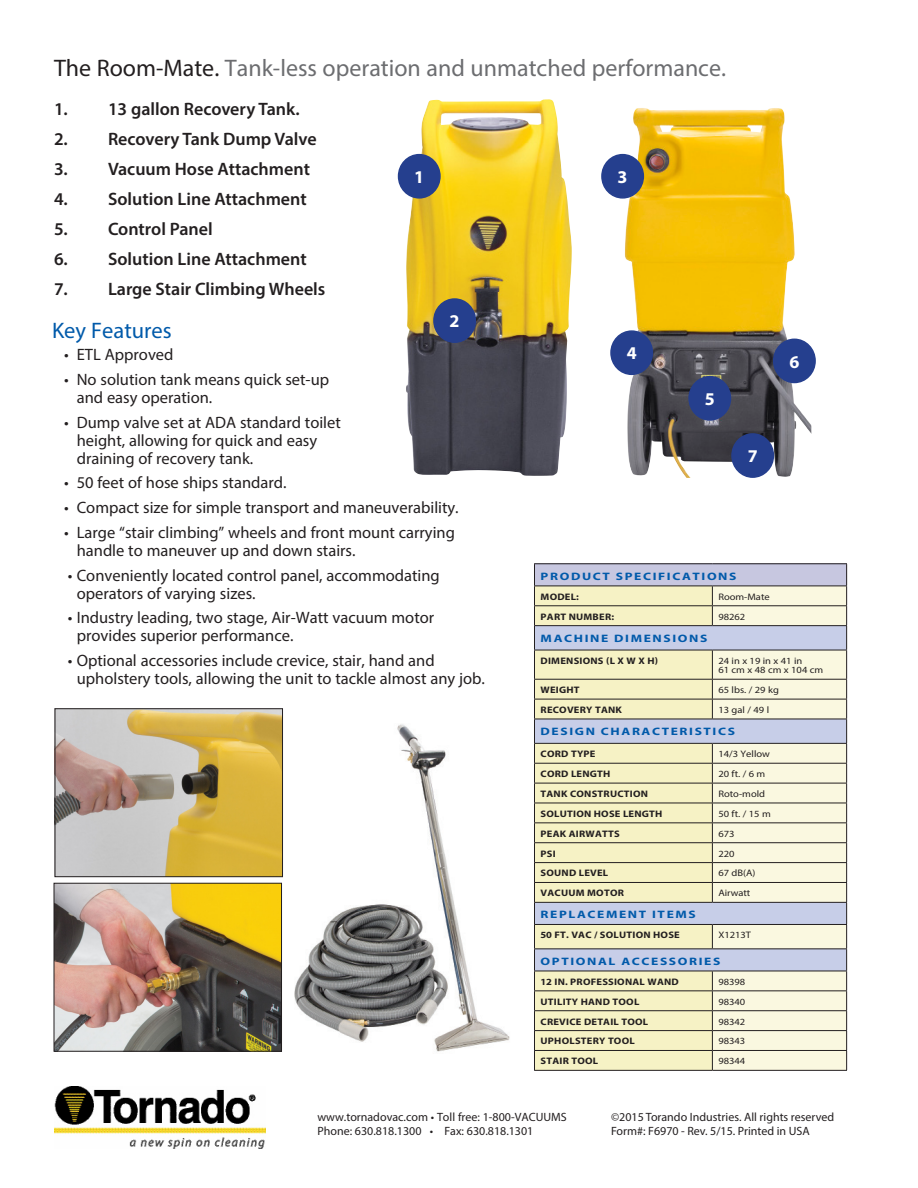
<style>
.page{position:relative;width:918px;height:1188px;background:#fff}
.page>*{position:absolute;margin:0;border:0;box-sizing:border-box;transform-origin:0 0}
.subhead{font:24px "Myriad Pro";color:#6c6d70}
.subhead_blue{font:22.5px "Myriad Pro";color:#015aaa}
.t1{font:600 18px "Myriad Pro";color:#231f20}
.t2{font:700 18px "Myriad Pro";color:#fff}
.body_bullets{font:16.5px/18px "Myriad Pro";color:#231f20}
.t3{font:12px "Myriad Pro";color:#231f20}
.Spec_Heads{font:700 10.8px "Myriad Pro";letter-spacing:.12em;color:#015aaa;scale:1.25 1}
.Specs_Body_left{font:700 9.45px "Myriad Pro";letter-spacing:.02em;color:#231f20;scale:1.11 1}
.specs_body_right{font:9.45px "Myriad Pro";color:#231f20;scale:1.11 1}
.s1{color:#231f20}
</style>
<div class="page">
<img style="left:261px;top:724px;width:249px;height:328px">
<img style="left:625px;top:108px;width:186px;height:370px">
<img style="left:406px;top:99px;width:166px;height:377px">
<div style="left:399px;top:155px;width:41px;height:43px;background:#253f8e;border-radius:50%"></div>
<div style="left:398px;top:154px;width:43px;height:45px;border:2px solid #253f8e;border-radius:50%"></div>
<div style="left:434px;top:299px;width:41px;height:43px;background:#253f8e;border-radius:50%"></div>
<div style="left:433px;top:298px;width:43px;height:45px;border:2px solid #253f8e;border-radius:50%"></div>
<div style="left:602px;top:155px;width:41px;height:43px;background:#253f8e;border-radius:50%"></div>
<div style="left:601px;top:154px;width:43px;height:45px;border:2px solid #253f8e;border-radius:50%"></div>
<div style="left:611px;top:331px;width:41px;height:43px;background:#253f8e;border-radius:50%"></div>
<div style="left:610px;top:330px;width:43px;height:45px;border:2px solid #253f8e;border-radius:50%"></div>
<div style="left:689px;top:377px;width:42px;height:43px;background:#253f8e;border-radius:50%"></div>
<div style="left:688px;top:376px;width:43px;height:45px;border:2px solid #253f8e;border-radius:50%"></div>
<div style="left:774px;top:339px;width:41px;height:43px;background:#253f8e;border-radius:50%"></div>
<div style="left:773px;top:339px;width:43px;height:44px;border:2px solid #253f8e;border-radius:50%"></div>
<div style="left:732px;top:434px;width:41px;height:43px;background:#253f8e;border-radius:50%"></div>
<div style="left:731px;top:433px;width:43px;height:45px;border:2px solid #253f8e;border-radius:50%"></div>
<img style="left:56px;top:885px;width:224px;height:165px">
<div style="left:54px;top:883px;width:228px;height:169px;border:1px solid #231f20"></div>
<img style="left:57px;top:710px;width:224px;height:165px">
<div style="left:55px;top:708px;width:228px;height:169px;border:1px solid #231f20"></div>
<img style="left:54px;top:1087px;width:211px;height:62px">
<div style="left:534px;top:564px;width:313px;height:22px;background:#c7c7e0"></div>
<div style="left:713px;top:587px;width:133px;height:483px;background:#faf8e0"></div>
<svg style="left:713px;top:626px;width:133px;height:345px;background:#e9e9df"></svg>
<hr style="left:534px;top:563px;width:178px;height:1px;background:#231f20">
<hr style="left:712px;top:563px;width:135px;height:1px;background:#231f20">
<hr style="left:712px;top:586px;width:135px;height:1px;background:#231f20">
<hr style="left:712px;top:605px;width:135px;height:1px;background:#231f20">
<hr style="left:712px;top:625px;width:135px;height:1px;background:#231f20">
<hr style="left:712px;top:650px;width:135px;height:1px;background:#231f20">
<hr style="left:712px;top:679px;width:135px;height:1px;background:#231f20">
<hr style="left:712px;top:699px;width:135px;height:1px;background:#231f20">
<hr style="left:712px;top:719px;width:135px;height:1px;background:#231f20">
<hr style="left:712px;top:743px;width:135px;height:1px;background:#231f20">
<hr style="left:712px;top:763px;width:135px;height:1px;background:#231f20">
<hr style="left:712px;top:783px;width:135px;height:1px;background:#231f20">
<hr style="left:712px;top:803px;width:135px;height:1px;background:#231f20">
<hr style="left:712px;top:822px;width:135px;height:1px;background:#231f20">
<hr style="left:712px;top:842px;width:135px;height:1px;background:#231f20">
<hr style="left:712px;top:862px;width:135px;height:1px;background:#231f20">
<hr style="left:712px;top:882px;width:135px;height:1px;background:#231f20">
<hr style="left:712px;top:902px;width:135px;height:1px;background:#231f20">
<hr style="left:712px;top:924px;width:135px;height:1px;background:#231f20">
<hr style="left:712px;top:948px;width:135px;height:1px;background:#231f20">
<hr style="left:712px;top:971px;width:135px;height:1px;background:#231f20">
<hr style="left:712px;top:990px;width:135px;height:1px;background:#231f20">
<hr style="left:712px;top:1010px;width:135px;height:1px;background:#231f20">
<hr style="left:712px;top:1030px;width:135px;height:1px;background:#231f20">
<hr style="left:712px;top:1050px;width:135px;height:1px;background:#231f20">
<svg style="left:534px;top:564px;width:179px;height:506px;background:#e0dec3"></svg>
<svg style="left:846px;top:564px;width:1px;height:506px"></svg>
<hr style="left:534px;top:1070px;width:178px;height:1px;background:#231f20">
<hr style="left:712px;top:1070px;width:135px;height:1px;background:#231f20">
<p class="subhead" style="left:54px;top:53px;width:674px"><span class="s1">The Room-Mate.</span> Tank-less operation and unmatched performance.</p>
<p class="t1" style="left:54px;top:97px;width:247px">1. 13 gallon Recovery Tank.</p>
<p class="t1" style="left:54px;top:127px;width:264px">2. Recovery Tank Dump Valve</p>
<p class="t1" style="left:54px;top:157px;width:258px">3. Vacuum Hose Attachment</p>
<p class="t1" style="left:54px;top:187px;width:254px">4. Solution Line Attachment</p>
<p class="t1" style="left:54px;top:217px;width:160px">5. Control Panel</p>
<p class="t1" style="left:54px;top:247px;width:254px">6. Solution Line Attachment</p>
<p class="t1" style="left:54px;top:277px;width:273px">7. Large Stair Climbing Wheels</p>
<p class="t2" style="left:414px;top:165px;width:11px">1</p>
<p class="t2" style="left:450px;top:310px;width:11px">2</p>
<p class="subhead_blue" style="left:52px;top:316px;width:121px">Key Features</p>
<p class="body_bullets" style="left:64px;top:345px;width:111px">• ETL Approved</p>
<p class="body_bullets" style="left:77px;top:370px;width:254px;text-indent:-13px">• No solution tank means quick set-up and easy operation.</p>
<p class="body_bullets" style="left:77px;top:413px;width:266px;text-indent:-13px">• Dump valve set at ADA standard toilet height, allowing for quick and easy draining of recovery tank.</p>
<p class="body_bullets" style="left:64px;top:473px;width:224px">• 50 feet of hose ships standard.</p>
<p class="body_bullets" style="left:64px;top:498px;width:396px">• Compact size for simple transport and maneuverability.</p>
<p class="body_bullets" style="left:77px;top:523px;width:380px;text-indent:-13px">• Large “stair climbing” wheels and front mount carrying handle to maneuver up and down stairs.</p>
<p class="body_bullets" style="left:77px;top:566px;width:365px;text-indent:-9px">• Conveniently located control panel, accommodating operators of varying sizes.</p>
<p class="body_bullets" style="left:77px;top:608px;width:359px;text-indent:-9px">• Industry leading, two stage, Air-Watt vacuum motor provides superior performance.</p>
<p class="body_bullets" style="left:77px;top:651px;width:410px;text-indent:-9px">• Optional accessories include crevice, stair, hand and upholstery tools, allowing the unit to tackle almost any job.</p>
<p class="t2" style="left:618px;top:165px;width:11px">3</p>
<p class="t2" style="left:627px;top:342px;width:11px">4</p>
<p class="t2" style="left:705px;top:387px;width:11px">5</p>
<p class="t2" style="left:789px;top:350px;width:11px">6</p>
<p class="t2" style="left:748px;top:444px;width:11px">7</p>
<p class="Spec_Heads" style="left:541px;top:569px;width:158px">PRODUCT SPECIFICATIONS</p>
<p class="Specs_Body_left" style="left:541px;top:590px;width:36px">MODEL:</p>
<p class="specs_body_right" style="left:718px;top:591px;width:48px">Room-Mate</p>
<p class="Specs_Body_left" style="left:541px;top:610px;width:68px">PART NUMBER:</p>
<p class="specs_body_right" style="left:718px;top:611px;width:26px">98262</p>
<p class="Spec_Heads" style="left:541px;top:631px;width:135px">MACHINE DIMENSIONS</p>
<p class="Specs_Body_left" style="left:541px;top:655px;width:107px">DIMENSIONS (L X W X H)</p>
<p class="specs_body_right" style="left:718px;top:655px;width:77px">24 in x 19 in x 41 in</p>
<p class="specs_body_right" style="left:718px;top:664px;width:96px">61 cm x 48 cm x 104 cm</p>
<p class="Specs_Body_left" style="left:541px;top:684px;width:37px">WEIGHT</p>
<p class="specs_body_right" style="left:718px;top:684px;width:56px">65 lbs. / 29 kg</p>
<p class="Specs_Body_left" style="left:541px;top:704px;width:75px">RECOVERY TANK</p>
<p class="specs_body_right" style="left:718px;top:704px;width:47px">13 gal / 49 l</p>
<p class="Spec_Heads" style="left:541px;top:724px;width:157px">DESIGN CHARACTERISTICS</p>
<p class="Specs_Body_left" style="left:541px;top:748px;width:51px">CORD TYPE</p>
<p class="specs_body_right" style="left:718px;top:748px;width:48px">14/3 Yellow</p>
<p class="Specs_Body_left" style="left:541px;top:768px;width:64px">CORD LENGTH</p>
<p class="specs_body_right" style="left:718px;top:768px;width:44px">20 ft. / 6 m</p>
<p class="Specs_Body_left" style="left:541px;top:788px;width:98px">TANK CONSTRUCTION</p>
<p class="specs_body_right" style="left:718px;top:788px;width:44px">Roto-mold</p>
<p class="Specs_Body_left" style="left:541px;top:808px;width:111px">SOLUTION HOSE LENGTH</p>
<p class="specs_body_right" style="left:718px;top:808px;width:49px">50 ft. / 15 m</p>
<p class="Specs_Body_left" style="left:541px;top:827px;width:73px">PEAK AIRWATTS</p>
<p class="specs_body_right" style="left:718px;top:828px;width:16px">673</p>
<p class="Specs_Body_left" style="left:541px;top:847px;width:15px">PSI</p>
<p class="specs_body_right" style="left:718px;top:848px;width:16px">220</p>
<p class="Specs_Body_left" style="left:541px;top:867px;width:63px">SOUND LEVEL</p>
<p class="specs_body_right" style="left:718px;top:867px;width:35px">67 dB(A)</p>
<p class="Specs_Body_left" style="left:541px;top:887px;width:77px">VACUUM MOTOR</p>
<p class="specs_body_right" style="left:718px;top:887px;width:30px">Airwatt</p>
<p class="Spec_Heads" style="left:541px;top:908px;width:126px">REPLACEMENT ITEMS</p>
<p class="Specs_Body_left" style="left:540px;top:929px;width:127px">50 FT. VAC / SOLUTION HOSE</p>
<p class="specs_body_right" style="left:718px;top:929px;width:31px">X1213T</p>
<p class="Spec_Heads" style="left:541px;top:954px;width:145px">OPTIONAL ACCESSORIES</p>
<p class="Specs_Body_left" style="left:540px;top:976px;width:126px">12 IN. PROFESSIONAL WAND</p>
<p class="specs_body_right" style="left:718px;top:976px;width:26px">98398</p>
<p class="Specs_Body_left" style="left:541px;top:995px;width:91px">UTILITY HAND TOOL</p>
<p class="specs_body_right" style="left:718px;top:996px;width:26px">98340</p>
<p class="Specs_Body_left" style="left:541px;top:1015px;width:99px">CREVICE DETAIL TOOL</p>
<p class="specs_body_right" style="left:718px;top:1016px;width:26px">98342</p>
<p class="Specs_Body_left" style="left:541px;top:1035px;width:86px">UPHOLSTERY TOOL</p>
<p class="specs_body_right" style="left:718px;top:1035px;width:26px">98343</p>
<p class="Specs_Body_left" style="left:541px;top:1055px;width:53px">STAIR TOOL</p>
<p class="specs_body_right" style="left:718px;top:1055px;width:26px">98344</p>
<p class="t3" style="left:317px;top:1110px;width:251px">www.tornadovac.com • Toll free: 1-800-VACUUMS</p>
<p class="t3" style="left:317px;top:1123px;width:218px">Phone: 630.818.1300 • Fax: 630.818.1301</p>
<p class="t3" style="left:611px;top:1110px;width:225px">©2015 Torando Industries. All rights reserved</p>
<p class="t3" style="left:611px;top:1123px;width:200px">Form#: F6970 - Rev. 5/15. Printed in USA</p>
</div>
